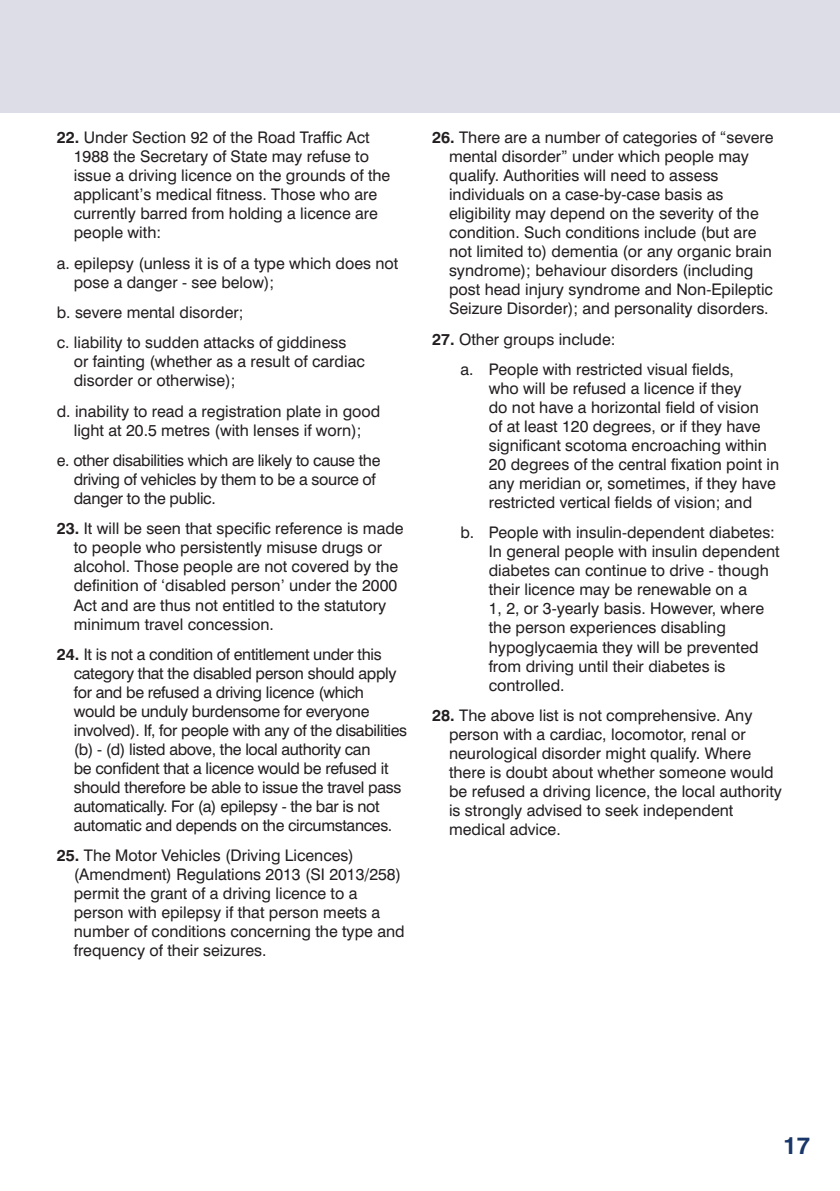
<style>
.page{position:relative;width:840px;height:1191px;background:#fff}
.page>*{position:absolute;margin:0;border:0;box-sizing:border-box;transform-origin:0 0}
.t1{font:700 24px "Swiss 721 BT";color:#183667}
.t2{font:16px/19px "Swiss 721 BT";color:#231f20}
.t3{font:16px/19px "Swiss 721 BT";letter-spacing:-.02em;color:#231f20}
.s1{font-weight:700}
</style>
<div class="page">
<div style="left:0;top:0;width:839px;height:112px;background:#dcdde7"></div>
<p class="t2" style="left:74px;top:128px;width:318px;text-indent:-17px"><span class="s1">22.</span> Under Section 92 of the Road Traffic Act 1988 the Secretary of State may refuse to issue a driving licence on the grounds of the applicant’s medical fitness. Those who are currently barred from holding a licence are people with:</p>
<p class="t2" style="left:74px;top:253px;width:326px;text-indent:-17px">a. epilepsy (unless it is of a type which does not pose a danger - see below);</p>
<p class="t2" style="left:57px;top:303px;width:188px">b. severe mental disorder;</p>
<p class="t2" style="left:74px;top:333px;width:292px;text-indent:-17px">c. liability to sudden attacks of giddiness or fainting (whether as a result of cardiac disorder or otherwise);</p>
<p class="t2" style="left:57px;top:401px;width:325px;text-align:center">d. inability to read a registration plate in good light at 20.5 metres (with lenses if worn);</p>
<p class="t3" style="left:74px;top:451px;width:308px;text-indent:-17px">e. other disabilities which are likely to cause the driving of vehicles by them to be a source of danger to the public.</p>
<p class="t2" style="left:74px;top:519px;width:331px;text-indent:-17px"><span class="s1">23.</span> It will be seen that specific reference is made to people who persistently misuse drugs or alcohol. Those people are not covered by the definition of ‘disabled person’ under the 2000<br>Act and are thus not entitled to the statutory minimum travel concession.</p>
<p class="t3" style="left:74px;top:644px;width:334px;text-indent:-17px"><span class="s1">24.</span> It is not a condition of entitlement under this category that the disabled person should apply for and be refused a driving licence (which would be unduly burdensome for everyone involved). If, for people with any of the disabilities (b) - (d) listed above, the local authority can<br>be confident that a licence would be refused it should therefore be able to issue the travel pass automatically. For (a) epilepsy - the bar is not automatic and depends on the circumstances.</p>
<p class="t2" style="left:74px;top:846px;width:332px;text-indent:-17px"><span class="s1">25.</span> The Motor Vehicles (Driving Licences) (Amendment) Regulations 2013 (SI 2013/258) permit the grant of a driving licence to a person with epilepsy if that person meets a number of conditions concerning the type and frequency of their seizures.</p>
<p class="t2" style="left:449px;top:128px;width:326px;text-indent:-17px"><span class="s1">26.</span> There are a number of categories of “severe mental disorder” under which people may qualify. Authorities will need to assess individuals on a case-by-case basis as eligibility may depend on the severity of the condition. Such conditions include (but are not limited to) dementia (or any organic brain syndrome); behaviour disorders (including post head injury syndrome and Non-Epileptic Seizure Disorder); and personality disorders.</p>
<p class="t2" style="left:432px;top:329px;width:185px"><span class="s1">27.</span> Other groups include:</p>
<p class="t2" style="left:488px;top:360px;width:292px;text-indent:-28px">a. People with restricted visual fields,<br>who will be refused a licence if they<br>do not have a horizontal field of vision<br>of at least 120 degrees, or if they have significant scotoma encroaching within 20 degrees of the central fixation point in any meridian or, sometimes, if they have restricted vertical fields of vision; and</p>
<p class="t2" style="left:488px;top:523px;width:292px;text-indent:-28px">b. People with insulin-dependent diabetes:<br>In general people with insulin dependent diabetes can continue to drive - though their licence may be renewable on a<br>1, 2, or 3-yearly basis. However, where the person experiences disabling hypoglycaemia they will be prevented from driving until their diabetes is controlled.</p>
<p class="t2" style="left:449px;top:705px;width:334px;text-indent:-17px"><span class="s1">28.</span> The above list is not comprehensive. Any person with a cardiac, locomotor, renal or neurological disorder might qualify. Where there is doubt about whether someone would be refused a driving licence, the local authority is strongly advised to seek independent medical advice.</p>
<p class="t1" style="left:782px;top:1130px;width:29px">17</p>
</div>
